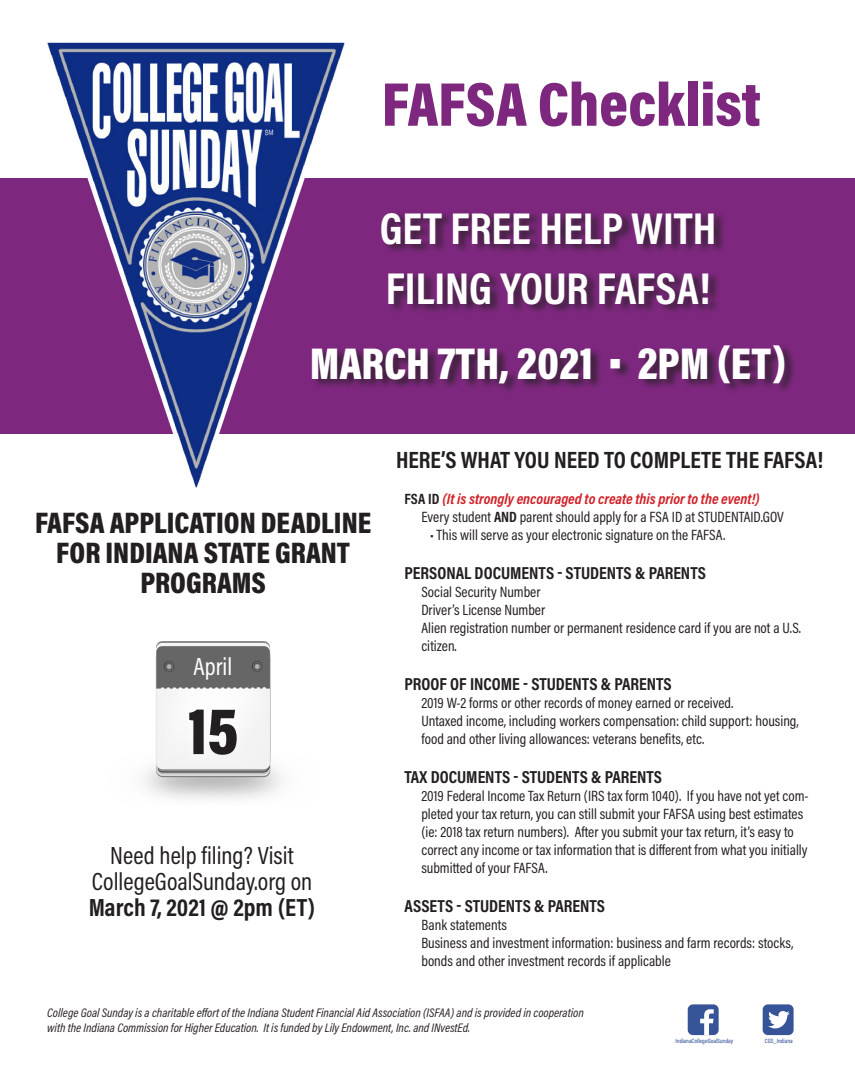
<style>
.page{position:relative;width:855px;height:1080px;background:#fff}
.page>*{position:absolute;margin:0;border:0;box-sizing:border-box;transform-origin:0 0}
.t1{font:900 67.5px "Acumin Pro Cond";color:#231f20}
.t2{font:900 62.5px "Acumin Pro Cond";color:#7d287e}
.t3{font:700 45px "Acumin Pro Cond";color:#fff}
.t4{font:900 45px "Acumin Pro Cond";color:#fff}
.t5{font:900 30px/30px "Acumin Pro Cond";color:#231f20;text-align:center}
.t6{font:25px "Acumin Pro Cond";color:#231f20}
.t7{font:700 25px "Acumin Pro Cond";color:#231f20}
.t8{font:25px "Acumin Pro Cond";color:#fff}
.t9{font:700 23.75px "Acumin Pro Cond";color:#231f20}
.t10{font:700 17.5px "Acumin Pro Cond";color:#231f20}
.t11{font:15px/18px "Acumin Pro Cond";color:#231f20}
.t12{font:italic 700 15px "Acumin Pro Cond";color:#d1232a}
.t13{font:italic 12.5px/15px "Acumin Pro Cond";color:#231f20}
.t14{font:500 6.25px "Acumin Pro Cond";color:#385499}
.s1{font-style:normal;color:#231f20}
.s2{font-weight:700}
</style>
<div class="page">
<div style="left:0;top:178px;width:855px;height:255px;background:#7d287e"></div>
<img style="left:40px;top:42px;width:312px;height:446px">
<div style="left:312px;top:211px;width:485px;height:183px;background:#231f20;opacity:.75"></div>
<img style="left:144px;top:641px;width:138px;height:159px">
<div style="left:763px;top:1004px;width:31px;height:31px;background:#385499;border-radius:5px"></div>
<svg style="left:768px;top:1011px;width:22px;height:18px"></svg>
<div style="left:688px;top:1004px;width:31px;height:31px;background:#385499;border-radius:5px"></div>
<svg style="left:700px;top:1009px;width:14px;height:26px"></svg>
<p class="t2" style="left:382px;top:63px;width:380px">FAFSA Checklist</p>
<p class="t3" style="left:380px;top:199px;width:338px">GET FREE HELP WITH</p>
<p class="t3" style="left:386px;top:259px;width:326px">FILING YOUR FAFSA!</p>
<p class="t4" style="left:310px;top:334px;width:478px">MARCH 7TH, 2021 • 2PM (ET)</p>
<p class="t5" style="left:35px;top:507px;width:338px">FAFSA APPLICATION DEADLINE<br>FOR INDIANA STATE GRANT<br>PROGRAMS</p>
<p class="t8" style="left:193px;top:650px;width:40px">April</p>
<p class="t1" style="left:188px;top:687px;width:52px">15</p>
<p class="t6" style="left:110px;top:839px;width:185px">Need help filing? Visit</p>
<p class="t6" style="left:92px;top:865px;width:222px">CollegeGoalSunday.org on</p>
<p class="t7" style="left:89px;top:891px;width:228px">March 7, 2021 @ 2pm (ET)</p>
<p class="t9" style="left:396px;top:444px;width:429px">HERE’S WHAT YOU NEED TO COMPLETE THE FAFSA!</p>
<p class="t12" style="left:405px;top:489px;width:357px"><span class="s1">FSA ID</span> (It is strongly encouraged to create this prior to the event!)</p>
<p class="t11" style="left:421px;top:508px;width:364px">Every student <span class="s2">AND</span> parent should apply for a FSA ID at STUDENTAID.GOV</p>
<p class="t11" style="left:430px;top:526px;width:297px">• This will serve as your electronic signature on the FAFSA.</p>
<p class="t10" style="left:405px;top:562px;width:303px">PERSONAL DOCUMENTS - STUDENTS &amp; PARENTS</p>
<p class="t11" style="left:421px;top:583px;width:121px">Social Security Number</p>
<p class="t11" style="left:421px;top:601px;width:125px">Driver’s License Number</p>
<p class="t11" style="left:421px;top:619px;width:381px">Alien registration number or permanent residence card if you are not a U.S. citizen.</p>
<p class="t10" style="left:405px;top:673px;width:269px">PROOF OF INCOME - STUDENTS &amp; PARENTS</p>
<p class="t11" style="left:421px;top:694px;width:313px">2019 W-2 forms or other records of money earned or received.</p>
<p class="t11" style="left:421px;top:712px;width:379px">Untaxed income, including workers compensation: child support: housing, food and other living allowances: veterans benefits, etc.</p>
<p class="t10" style="left:405px;top:766px;width:259px">TAX DOCUMENTS - STUDENTS &amp; PARENTS</p>
<p class="t11" style="left:421px;top:787px;width:389px">2019 Federal Income Tax Return (IRS tax form 1040). If you have not yet com&shy;pleted your tax return, you can still submit your FAFSA using best estimates (ie: 2018 tax return numbers). After you submit your tax return, it’s easy to correct any income or tax information that is different from what you initially submitted of your FAFSA.</p>
<p class="t10" style="left:405px;top:895px;width:202px">ASSETS - STUDENTS &amp; PARENTS</p>
<p class="t11" style="left:421px;top:916px;width:87px">Bank statements</p>
<p class="t11" style="left:421px;top:934px;width:373px">Business and investment information: business and farm records: stocks, bonds and other investment records if applicable</p>
<p class="t13" style="left:47px;top:1005px;width:538px">College Goal Sunday is a charitable effort of the Indiana Student Financial Aid Association (ISFAA) and is provided in cooperation with the Indiana Commission for Higher Education. It is funded by Lily Endowment, Inc. and INvestEd.</p>
<p class="t14" style="left:676px;top:1036px;width:59px">IndianaCollegeGoalSunday</p>
<p class="t14" style="left:765px;top:1036px;width:29px">CGS_Indiana</p>
</div>
